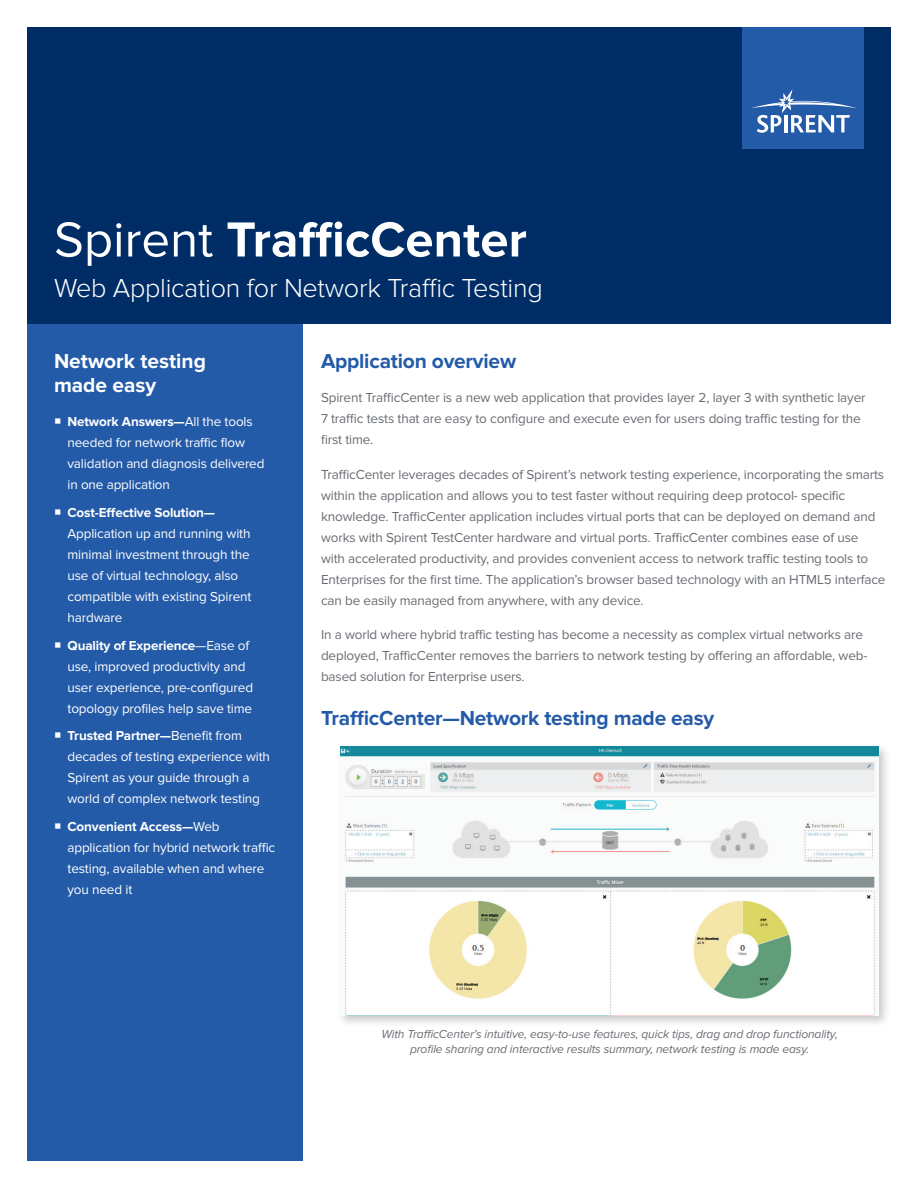
<style>
.page{position:relative;width:918px;height:1188px;background:#fff}
.page>*{position:absolute;margin:0;border:0;box-sizing:border-box;transform-origin:0 0}
.t1{font:700 51px "Proxima Nova";color:#fff}
.t2{font:300 27px "Proxima Nova";letter-spacing:-.01em;color:#fff}
.t3{font:700 21px "Proxima Nova";letter-spacing:-.01em;color:#245ba8}
.t4{font:700 21px/24px "Proxima Nova";color:#fff}
.t5{font:13.5px/21px "Proxima Nova";letter-spacing:-.01em;color:#686c72}
.t6{font:13.5px/21px "Proxima Nova";letter-spacing:-.01em;color:#fff}
.t7{font:700 13.5px "Proxima Nova";letter-spacing:-.01em;color:#fff}
.t8{font:italic 12px/15px "Proxima Nova";letter-spacing:-.01em;color:#686c72;text-align:center}
.s1{font-weight:400}
.s2{font-weight:700}
</style>
<div class="page">
<div style="left:27px;top:27px;width:864px;height:297px;background:#002d66"></div>
<div style="left:742px;top:27px;width:122px;height:121px;background:#245ba8"></div>
<svg style="left:751px;top:90px;width:106px;height:43px"></svg>
<div style="left:27px;top:324px;width:276px;height:837px;background:#245ba8"></div>
<div style="left:337px;top:742px;width:554px;height:285px;background:#231f20;opacity:.25"></div>
<img style="left:341px;top:746px;width:537px;height:269px">
<h1 class="t1" style="left:54px;top:210px;width:474px"><span class="s1">Spirent</span> TrafficCenter</h1>
<h2 class="t2" style="left:54px;top:273px;width:490px">Web Application for Network Traffic Testing</h2>
<h3 class="t4" style="left:54px;top:349px;width:153px">Network testing made easy</h3>
<p class="t6" style="left:68px;top:411px;width:199px"><span class="s2">Network Answers—</span>All the tools needed for network traffic flow validation and diagnosis delivered in one application</p>
<p class="t7" style="left:68px;top:505px;width:149px">Cost-Effective Solution—</p>
<p class="t6" style="left:68px;top:523px;width:185px">Application up and running with minimal investment through the use of virtual technology, also compatible with existing Spirent hardware</p>
<p class="t6" style="left:68px;top:635px;width:187px"><span class="s2">Quality of Experience</span>—Ease of use, improved productivity and user experience, pre-configured topology profiles help save time</p>
<p class="t6" style="left:68px;top:726px;width:204px"><span class="s2">Trusted Partner—</span>Benefit from decades of testing experience with<br>Spirent as your guide through a world of complex network testing</p>
<p class="t6" style="left:68px;top:816px;width:209px"><span class="s2">Convenient Access—</span>Web application for hybrid network traffic testing, available when and where you need it</p>
<h3 class="t3" style="left:321px;top:349px;width:197px">Application overview</h3>
<p class="t5" style="left:321px;top:387px;width:546px">Spirent TrafficCenter is a new web application that provides layer 2, layer 3 with synthetic layer<br>7 traffic tests that are easy to configure and execute even for users doing traffic testing for the first time.</p>
<p class="t5" style="left:321px;top:464px;width:566px">TrafficCenter leverages decades of Spirent’s network testing experience, incorporating the smarts within the application and allows you to test faster without requiring deep protocol- specific knowledge. TrafficCenter application includes virtual ports that can be deployed on demand and works with Spirent TestCenter hardware and virtual ports. TrafficCenter combines ease of use with accelerated productivity, and provides convenient access to network traffic testing tools to Enterprises for the first time. The application’s browser based technology with an HTML5 interface can be easily managed from anywhere, with any device.</p>
<p class="t5" style="left:321px;top:624px;width:548px">In a world where hybrid traffic testing has become a necessity as complex virtual networks are deployed, TrafficCenter removes the barriers to network testing by offering an affordable, web&shy;based solution for Enterprise users.</p>
<h3 class="t3" style="left:321px;top:706px;width:395px">TrafficCenter—Network testing made easy</h3>
<p class="t8" style="left:381px;top:1027px;width:458px">With TrafficCenter’s intuitive, easy-to-use features, quick tips, drag and drop functionality, profile sharing and interactive results summary, network testing is made easy.</p>
</div>
